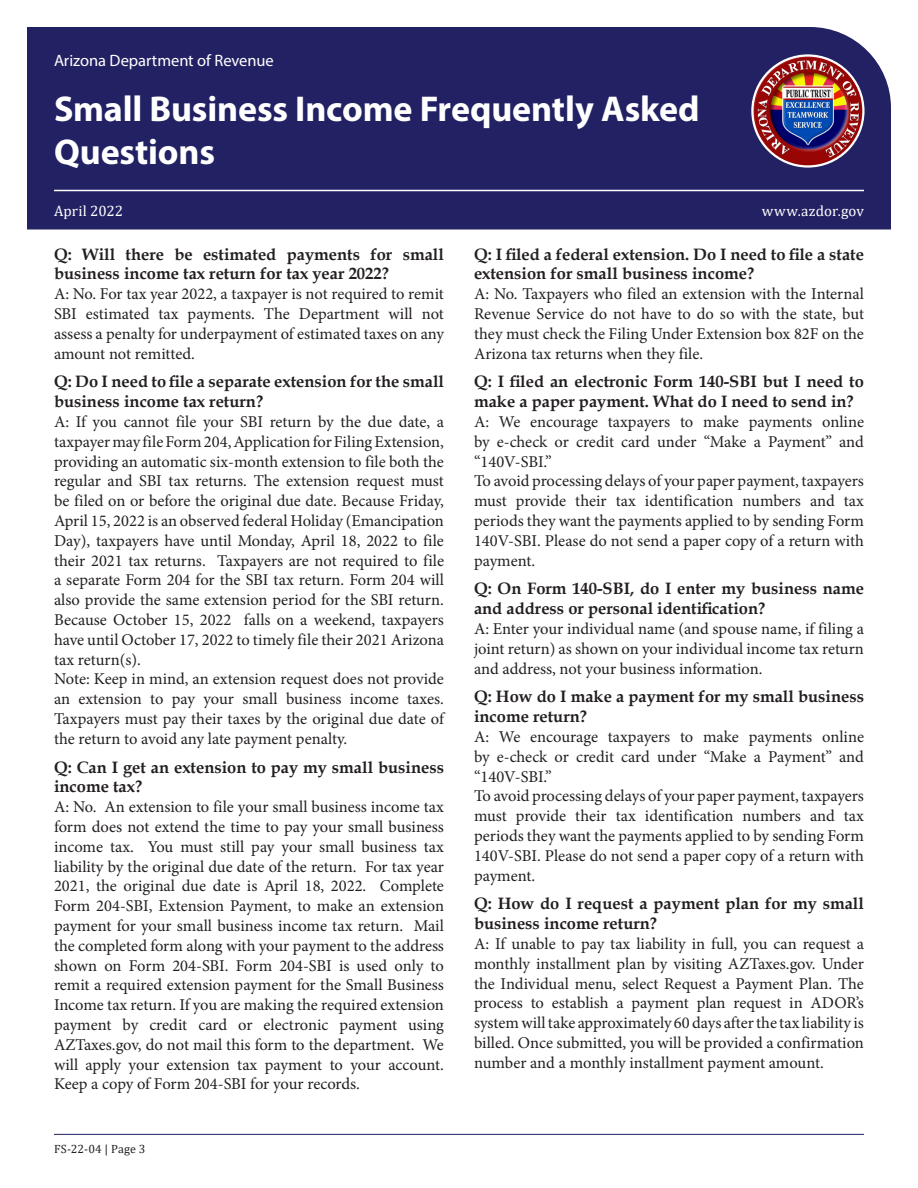
<style>
.page{position:relative;width:918px;height:1188px;background:#fff}
.page>*{position:absolute;margin:0;border:0;box-sizing:border-box;transform-origin:0 0}
.t1{font:700 36px/43.2px "Myriad Pro";letter-spacing:-.005em;color:#fff}
.t2{font:16.5px/19.8px "Minion Pro";color:#231f20;text-align:justify}
.Questions{font:700 16.5px/19.8px "Book Antiqua";color:#231f20}
.t3{font:16.5px "Myriad Pro";letter-spacing:-.005em;color:#fff}
.t4{font:15px "Cambria";letter-spacing:.005em;color:#fff}
.t5{font:12px "Cambria";letter-spacing:.02em;color:#231f20}
</style>
<div class="page">
<hr style="left:54px;top:1134px;width:810px;height:1px;background:#222163">
<div style="left:27px;top:27px;width:864px;height:203px;background:#222163"></div>
<hr style="left:54px;top:190px;width:810px;height:1px;background:#fff">
<img style="left:752px;top:56px;width:111px;height:110px;border-radius:55px">
<div style="left:751px;top:54px;width:114px;height:114px;border:2px solid #fff;border-radius:50%"></div>
<p class="t3" style="left:54px;top:51px;width:221px">Arizona Department of Revenue</p>
<h1 class="t1" style="left:54px;top:86px;width:647px">Small Business Income Frequently Asked<br>Questions</h1>
<p class="t4" style="left:54px;top:202px;width:71px">April 2022</p>
<p class="t4" style="left:762px;top:202px;width:104px">www.azdor.gov</p>
<p class="Questions" style="left:54px;top:244px;width:391px">Q: Will there be estimated payments for small business income tax return for tax year 2022?</p>
<p class="t2" style="left:54px;top:284px;width:392px">A: No. For tax year 2022, a taxpayer is not required to remit SBI estimated tax payments. The Department will not assess a penalty for underpayment of estimated taxes on any amount not remitted.</p>
<p class="Questions" style="left:54px;top:372px;width:391px">Q: Do I need to file a separate extension for the small business income tax return?</p>
<p class="t2" style="left:54px;top:412px;width:392px">A: If you cannot file your SBI return by the due date, a taxpayer may file Form 204, Application for Filing Extension, providing an automatic six-month extension to file both the regular and SBI tax returns. The extension request must be filed on or before the original due date. Because Friday, April 15, 2022 is an observed federal Holiday (Emancipation Day), taxpayers have until Monday, April 18, 2022 to file their 2021 tax returns. Taxpayers are not required to file a separate Form 204 for the SBI tax return. Form 204 will also provide the same extension period for the SBI return.<br>Because October 15, 2022 falls on a weekend, taxpayers have until October 17, 2022 to timely file their 2021 Arizona tax return(s).</p>
<p class="t2" style="left:54px;top:669px;width:391px">Note: Keep in mind, an extension request does not provide an extension to pay your small business income taxes.<br>Taxpayers must pay their taxes by the original due date of the return to avoid any late payment penalty.</p>
<p class="Questions" style="left:54px;top:757px;width:392px">Q: Can I get an extension to pay my small business income tax?</p>
<p class="t2" style="left:54px;top:797px;width:392px">A: No. An extension to file your small business income tax form does not extend the time to pay your small business income tax. You must still pay your small business tax liability by the original due date of the return. For tax year 2021, the original due date is April 18, 2022. Complete Form 204-SBI, Extension Payment, to make an extension payment for your small business income tax return. Mail the completed form along with your payment to the address shown on Form 204-SBI. Form 204-SBI is used only to remit a required extension payment for the Small Business Income tax return. If you are making the required extension payment by credit card or electronic payment using AZTaxes.gov, do not mail this form to the department. We will apply your extension tax payment to your account.<br>Keep a copy of Form 204-SBI for your records.</p>
<p class="Questions" style="left:474px;top:244px;width:392px">Q: I filed a federal extension. Do I need to file a state extension for small business income?</p>
<p class="t2" style="left:474px;top:284px;width:392px">A: No. Taxpayers who filed an extension with the Internal Revenue Service do not have to do so with the state, but they must check the Filing Under Extension box 82F on the Arizona tax returns when they file.</p>
<p class="Questions" style="left:474px;top:372px;width:391px">Q: I filed an electronic Form 140-SBI but I need to make a paper payment. What do I need to send in?</p>
<p class="t2" style="left:474px;top:412px;width:392px">A: We encourage taxpayers to make payments online by e-check or credit card under “Make a Payment” and “140V-SBI.”</p>
<p class="t2" style="left:474px;top:471px;width:392px">To avoid processing delays of your paper payment, taxpayers must provide their tax identification numbers and tax periods they want the payments applied to by sending Form 140V-SBI. Please do not send a paper copy of a return with payment.</p>
<p class="Questions" style="left:474px;top:579px;width:392px">Q: On Form 140-SBI, do I enter my business name and address or personal identification?</p>
<p class="t2" style="left:474px;top:619px;width:392px">A: Enter your individual name (and spouse name, if filing a joint return) as shown on your individual income tax return and address, not your business information.</p>
<p class="Questions" style="left:474px;top:687px;width:392px">Q: How do I make a payment for my small business income return?</p>
<p class="t2" style="left:474px;top:727px;width:392px">A: We encourage taxpayers to make payments online by e-check or credit card under “Make a Payment” and “140V-SBI.”</p>
<p class="t2" style="left:474px;top:786px;width:392px">To avoid processing delays of your paper payment, taxpayers must provide their tax identification numbers and tax periods they want the payments applied to by sending Form 140V-SBI. Please do not send a paper copy of a return with payment.</p>
<p class="Questions" style="left:474px;top:894px;width:391px">Q: How do I request a payment plan for my small business income return?</p>
<p class="t2" style="left:474px;top:934px;width:392px">A: If unable to pay tax liability in full, you can request a monthly installment plan by visiting AZTaxes.gov. Under the Individual menu, select Request a Payment Plan. The process to establish a payment plan request in ADOR’s system will take approximately 60 days after the tax liability is billed. Once submitted, you will be provided a confirmation number and a monthly installment payment amount.</p>
<p class="t5" style="left:54px;top:1142px;width:93px">FS-22-04 | Page 3</p>
</div>
